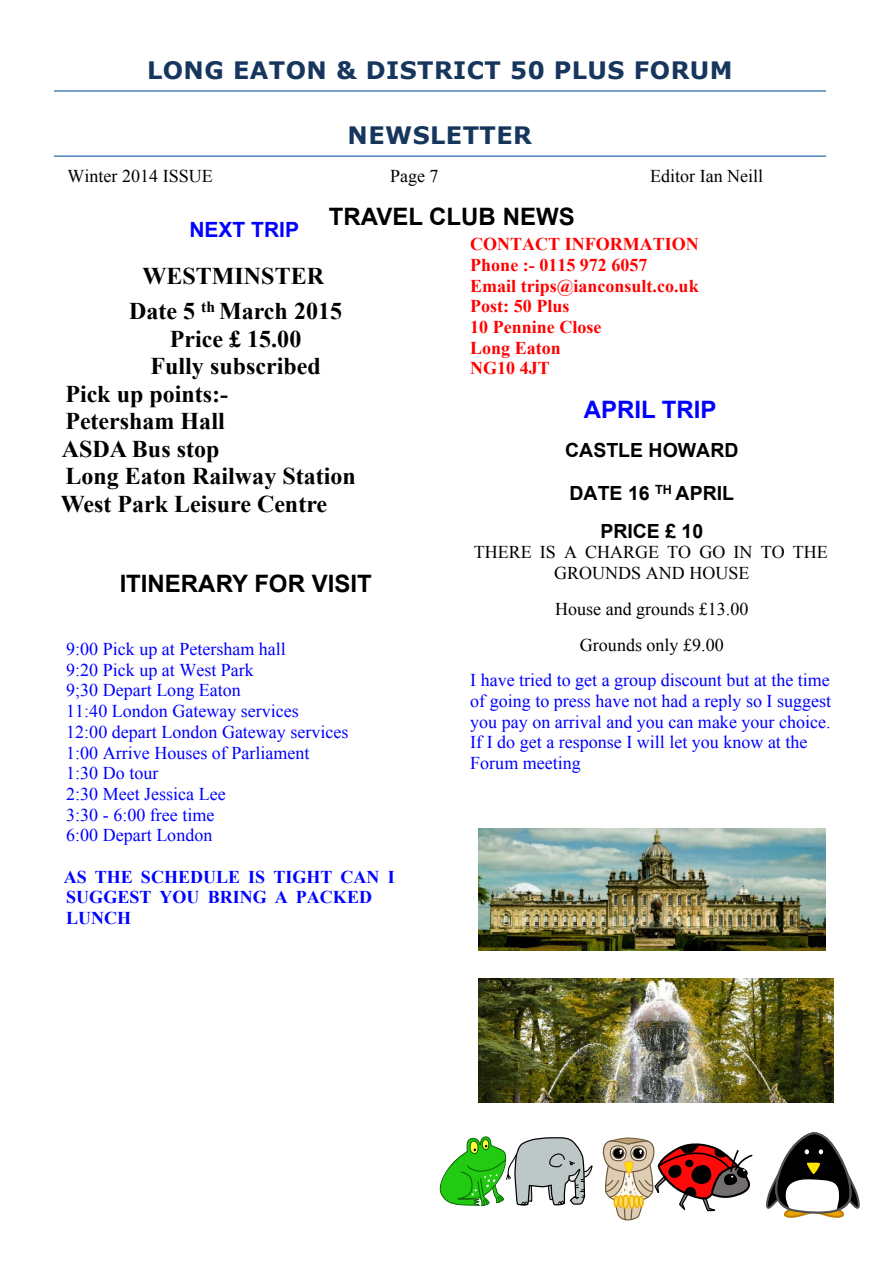
<style>
.page{position:relative;width:893px;height:1263px;background:#fff}
.page>*{position:absolute;margin:0;border:0;box-sizing:border-box;transform-origin:0 0}
.t1{font:700 24px/34.7px "Times New Roman";color:#000;text-align:center}
.t2{font:700 24px "Verdana";letter-spacing:.02em;color:#17365d}
.t3{font:700 24px "Arial";color:#000}
.t4{font:700 24px "Arial";color:#00f}
.t5{font:700 21px "Arial";color:#00f}
.t6{font:700 19.5px/37.3px "Arial";color:#000;text-align:center}
.t7{font:18px/20.7px "Times New Roman";color:#00f}
.t8{font:18px/20.7px "Times New Roman";color:#000;text-align:center}
.t9{font:700 18px/20.7px "Times New Roman";color:#f00}
.t10{font:700 18px/20.7px "Times New Roman";color:#00f}
</style>
<div class="page">
<hr style="left:54px;top:90px;width:772px;height:2px;background:#4f81bd">
<hr style="left:54px;top:155px;width:772px;height:2px;background:#4f81bd">
<svg style="left:439px;top:1136px;width:154px;height:70px"></svg>
<svg style="left:602px;top:1137px;width:151px;height:84px"></svg>
<svg style="left:766px;top:1132px;width:94px;height:86px"></svg>
<img style="left:478px;top:829px;width:347px;height:121px">
<img style="left:478px;top:978px;width:356px;height:124px">
<h1 class="t2" style="left:147px;top:61px;width:587px">LONG EATON &amp; DISTRICT 50 PLUS FORUM</h1>
<h1 class="t2" style="left:348px;top:126px;width:186px">NEWSLETTER</h1>
<p class="t8" style="left:68px;top:168px;width:147px">Winter 2014 ISSUE</p>
<p class="t8" style="left:390px;top:168px;width:50px">Page 7</p>
<p class="t8" style="left:650px;top:168px;width:115px">Editor Ian Neill</p>
<h1 class="t3" style="left:329px;top:208px;width:247px">TRAVEL CLUB NEWS</h1>
<p class="t5" style="left:189px;top:222px;width:111px">NEXT TRIP</p>
<h1 class="t1" style="left:129px;top:261px;width:214px">WESTMINSTER<br>Date 5 <sup>th</sup> March 2015</h1>
<h1 class="t1" style="left:170px;top:324px;width:133px">Price £ 15.00</h1>
<h1 class="t1" style="left:151px;top:351px;width:172px">Fully subscribed</h1>
<h1 class="t1" style="left:65px;top:379px;width:164px">Pick up points:-</h1>
<h1 class="t1" style="left:65px;top:406px;width:161px">Petersham Hall</h1>
<h1 class="t1" style="left:62px;top:434px;width:159px">ASDA Bus stop</h1>
<h1 class="t1" style="left:65px;top:462px;width:292px">Long Eaton Railway Station</h1>
<h1 class="t1" style="left:61px;top:489px;width:268px">West Park Leisure Centre</h1>
<p class="t9" style="left:470px;top:236px;width:230px">CONTACT INFORMATION<br>Phone :- 0115 972 6057<br>Email trips@ianconsult.co.uk<br>Post: 50 Plus<br>10 Pennine Close<br>Long Eaton<br>NG10 4JT</p>
<h1 class="t4" style="left:584px;top:401px;width:134px">APRIL TRIP</h1>
<p class="t6" style="left:565px;top:433px;width:175px">CASTLE HOWARD</p>
<p class="t6" style="left:570px;top:477px;width:166px">DATE 16 <sup>TH</sup> APRIL<br>PRICE £ 10</p>
<p class="t8" style="left:474px;top:544px;width:356px">THERE IS A CHARGE TO GO IN TO THE<br>GROUNDS AND HOUSE</p>
<p class="t8" style="left:555px;top:593px;width:195px;line-height:35.7px">House and grounds £13.00<br>Grounds only £9.00</p>
<p class="t7" style="left:470px;top:671px;width:362px">I have tried to get a group discount but at the time of going to press have not had a reply so I suggest you pay on arrival and you can make your choice.<br>If I do get a response I will let you know at the Forum meeting</p>
<h1 class="t3" style="left:120px;top:574px;width:253px">ITINERARY FOR VISIT</h1>
<p class="t7" style="left:66px;top:640px;width:284px">9:00 Pick up at Petersham hall<br>9:20 Pick up at West Park<br>9;30 Depart Long Eaton<br>11:40 London Gateway services<br>12:00 depart London Gateway services<br>1:00 Arrive Houses of Parliament<br>1:30 Do tour<br>2:30 Meet Jessica Lee<br>3:30 - 6:00 free time<br>6:00 Depart London</p>
<p class="t10" style="left:64px;top:868px;width:332px">AS THE SCHEDULE IS TIGHT CAN I<br>SUGGEST YOU BRING A PACKED<br>LUNCH</p>
</div>
